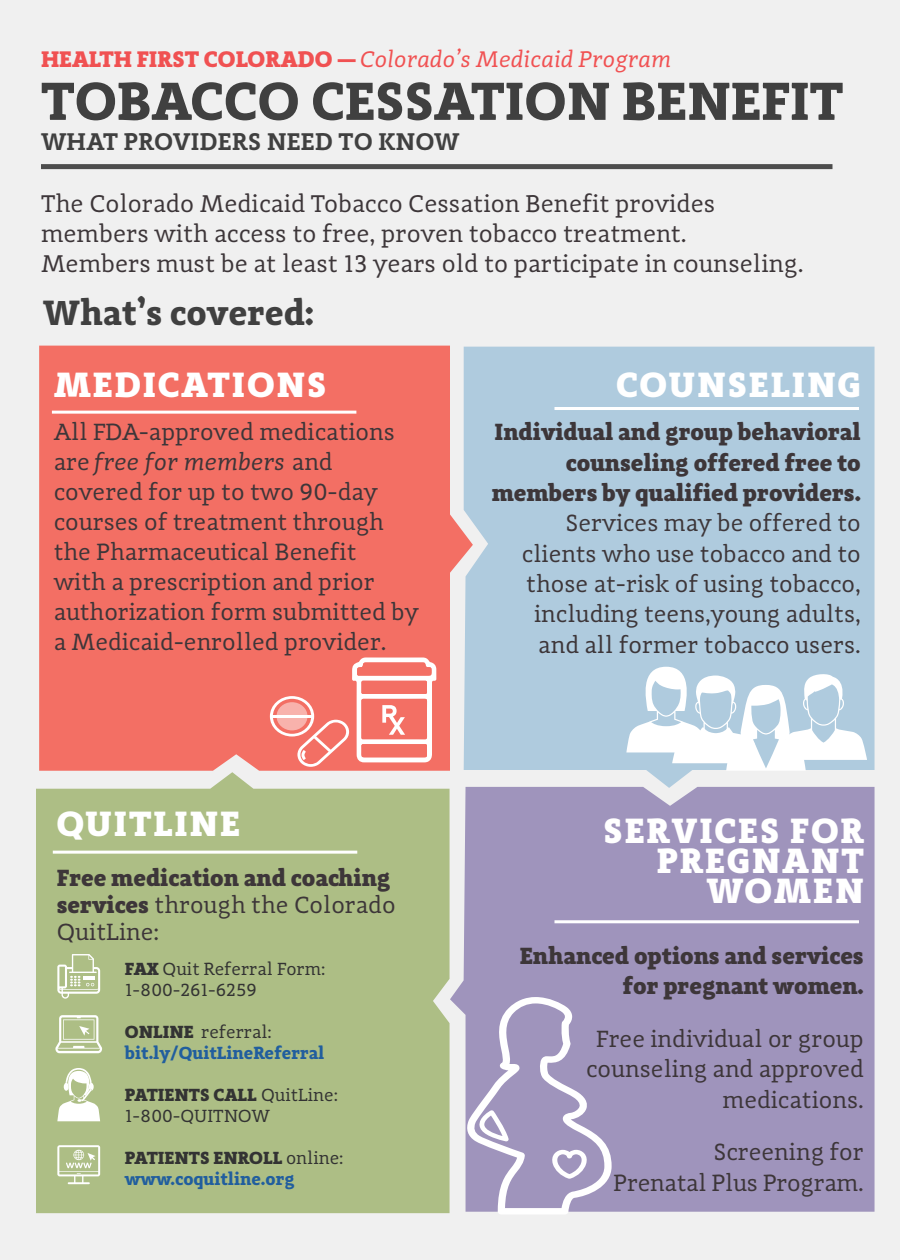
<style>
.page{position:relative;width:900px;height:1260px;background:#f0f0f0}
.page>*{position:absolute;margin:0;border:0;box-sizing:border-box;transform-origin:0 0}
.t1{font:700 55.25px "Adagio Slab";color:#404040}
.t2{font:900 36.25px/30.2px "Adagio Slab";letter-spacing:.05em;color:#fff;text-align:right}
.t3{font:700 36.25px "Adagio Slab";color:#404040}
.t4{font:25px/30px "Adagio Slab";color:#3d3639}
.t5{font:600 25px "Adagio Slab";letter-spacing:.01em;color:#404040}
.t6{font:24.25px/30px "Adagio Slab";color:#3d3639;text-align:right}
.t7{font:900 24.25px/30.2px "Adagio Slab";color:#3d3639;text-align:right}
.t8{font:italic 23.25px "Adagio Slab";color:#f05152}
.t9{font:700 18.25px/21.2px "Adagio Slab";color:#215e9e}
.t10{font:18.25px/21.2px "Adagio Slab";color:#333}
.s1{font-weight:900;font-style:normal}
.s2{font-style:italic}
.s3{font-weight:400}
.s4{font-weight:900}
.s5{font-weight:900;color:#333}
.s6{font-weight:400;color:#333}
</style>
<div class="page">
<div style="left:39px;top:346px;width:434px;height:425px;background:#f36f64"></div>
<div style="left:464px;top:347px;width:411px;height:440px;background:#afcbde"></div>
<div style="left:36px;top:772px;width:414px;height:441px;background:#adbe85"></div>
<svg style="left:57px;top:954px;width:43px;height:45px"></svg>
<svg style="left:55px;top:1015px;width:47px;height:38px"></svg>
<svg style="left:57px;top:1145px;width:43px;height:39px"></svg>
<hr style="left:52px;top:411px;width:304px;height:3px;background:#fff">
<hr style="left:554px;top:407px;width:305px;height:3px;background:#fff">
<hr style="left:53px;top:851px;width:304px;height:3px;background:#fff">
<div style="left:450px;top:787px;width:425px;height:425px;background:#9f94bc"></div>
<svg style="left:465px;top:997px;width:147px;height:217px"></svg>
<hr style="left:554px;top:920px;width:305px;height:3px;background:#fff">
<svg style="left:626px;top:667px;width:241px;height:104px"></svg>
<div style="left:41px;top:164px;width:791px;height:5px;background:#4d4d4d"></div>
<svg style="left:270px;top:657px;width:166px;height:110px"></svg>
<svg style="left:57px;top:1068px;width:43px;height:53px"></svg>
<p class="t8" style="left:41px;top:45px;width:633px"><span class="s1">HEALTH FIRST COLORADO —</span> Colorado’s Medicaid Program</p>
<h1 class="t1" style="left:41px;top:65px;width:804px">TOBACCO CESSATION BENEFIT</h1>
<p class="t5" style="left:41px;top:125px;width:420px">WHAT PROVIDERS NEED TO KNOW</p>
<p class="t4" style="left:41px;top:189px;width:764px">The Colorado Medicaid Tobacco Cessation Benefit provides members with access to free, proven tobacco treatment.<br>Members must be at least 13 years old to participate in counseling.</p>
<h2 class="t3" style="left:43px;top:288px;width:273px">What’s covered:</h2>
<h2 class="t2" style="left:54px;top:370px;width:274px">MEDICATIONS</h2>
<p class="t6" style="left:54px;top:417px;width:367px;text-align:left">All FDA-approved medications are <span class="s2">free for members</span> and covered for up to two 90-day courses of treatment through the Pharmaceutical Benefit<br>with a prescription and prior authorization form submitted by a Medicaid-enrolled provider.</p>
<h2 class="t2" style="left:57px;top:809px;width:185px">QUITLINE</h2>
<p class="t7" style="left:57px;top:864px;width:340px;line-height:27.2px;text-align:left">Free medication and coaching services <span class="s3">through the Colorado<br>QuitLine:</span></p>
<p class="t10" style="left:125px;top:958px;width:202px"><span class="s4">FAX</span> Quit Referral Form:<br>1-800-261-6259</p>
<p class="t9" style="left:125px;top:1021px;width:201px"><span class="s5">ONLINE</span> <span class="s6">referral: </span>bit.ly/QuitLineReferral</p>
<p class="t10" style="left:125px;top:1084px;width:214px"><span class="s4">PATIENTS CALL</span> QuitLine:<br>1-800-QUITNOW</p>
<p class="t9" style="left:125px;top:1147px;width:220px"><span class="s5">PATIENTS ENROLL</span> <span class="s6">online: </span>www.coquitline.org</p>
<h2 class="t2" style="left:616px;top:370px;width:246px">COUNSELING</h2>
<p class="t7" style="left:492px;top:418px;width:371px">Individual and group behavioral counseling offered free to members by qualified providers.</p>
<p class="t6" style="left:522px;top:508px;width:340px">Services may be offered to clients who use tobacco and to those at-risk of using tobacco, including teens,young adults, and all former tobacco users.</p>
<h2 class="t2" style="left:604px;top:816px;width:262px">SERVICES FOR<br>PREGNANT<br>WOMEN</h2>
<p class="t7" style="left:520px;top:941px;width:346px">Enhanced options and services for pregnant women.</p>
<p class="t6" style="left:586px;top:1024px;width:279px">Free individual or group counseling and approved medications.</p>
<p class="t6" style="left:614px;top:1137px;width:252px">Screening for<br>Prenatal Plus Program.</p>
</div>
